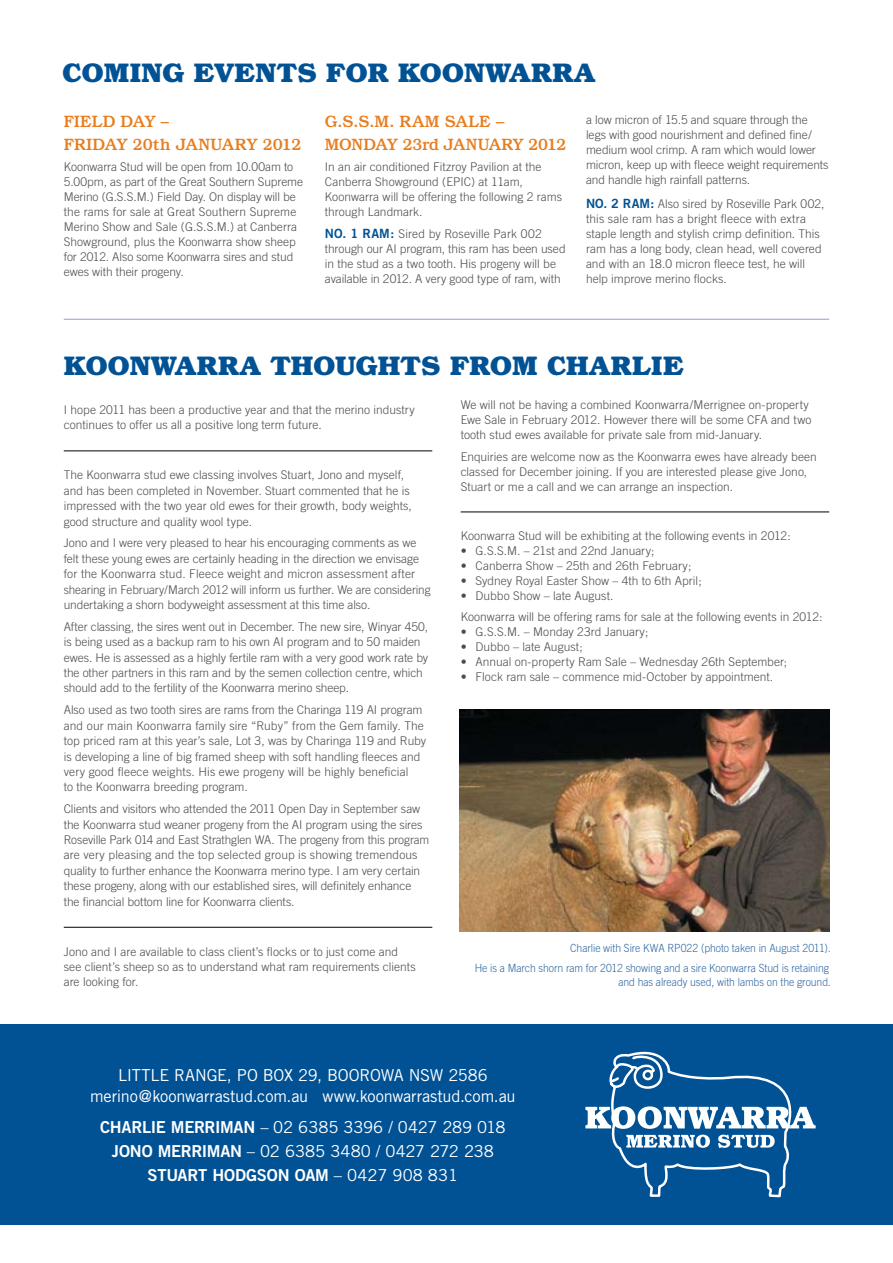
<style>
.page{position:relative;width:893px;height:1263px;background:#fff}
.page>*{position:absolute;margin:0;border:0;box-sizing:border-box;transform-origin:0 0}
.t1{font:700 27px "Bookman";letter-spacing:-.005em;color:#005295}
.t2{font:16.5px/21px "Trade Gothic";letter-spacing:-.01em;color:#fff;text-align:center}
.t3{font:500 16.5px/22.5px "Bookman";letter-spacing:-.01em;color:#e87d1e}
.t4{font:16.5px "Trade Gothic Bold Two";letter-spacing:-.01em;color:#fff}
.t5{font:300 12px/15px "Trade Gothic";color:#4d4d4f}
.t6{font:300 11.25px/20.7px "Trade Gothic";letter-spacing:-.005em;color:#2f68a4;text-align:right;scale:.93 1}
.s1{font-family:"Trade Gothic Bold Two";font-weight:400;font-size:12.75px;color:#005295}
.s2{font-family:"Trade Gothic Bold Two"}
.s3{font-family:"Trade Gothic"}
</style>
<div class="page">
<div style="left:0;top:1024px;width:893px;height:201px;background:#005295"></div>
<svg style="left:585px;top:1052px;width:231px;height:145px"></svg>
<hr style="left:64px;top:319px;width:765px;height:1px;background:#a4b4d6">
<hr style="left:64px;top:451px;width:368px;height:1px;background:#000">
<hr style="left:64px;top:927px;width:368px;height:1px;background:#000">
<hr style="left:461px;top:512px;width:368px;height:1px;background:#000">
<img style="left:459px;top:709px;width:370px;height:223px">
<h1 class="t1" style="left:62px;top:56px;width:534px">COMING EVENTS FOR KOONWARRA</h1>
<h2 class="t3" style="left:64px;top:110px;width:239px">FIELD DAY –<br>FRIDAY 20th JANUARY 2012</h2>
<p class="t5" style="left:64px;top:159px;width:241px">Koonwarra Stud will be open from 10.00am to 5.00pm, as part of the Great Southern Supreme Merino (G.S.S.M.) Field Day. On display will be the rams for sale at Great Southern Supreme Merino Show and Sale (G.S.S.M.) at Canberra Showground, plus the Koonwarra show sheep for 2012. Also some Koonwarra sires and stud ewes with their progeny.</p>
<h2 class="t3" style="left:325px;top:110px;width:243px">G.S.S.M. RAM SALE –<br>MONDAY 23rd JANUARY 2012</h2>
<p class="t5" style="left:325px;top:159px;width:239px">In an air conditioned Fitzroy Pavilion at the Canberra Showground (EPIC) at 11am, Koonwarra will be offering the following 2 rams through Landmark.</p>
<p class="t5" style="left:325px;top:226px;width:242px"><span class="s1">NO. 1 RAM:</span> Sired by Roseville Park 002 through our AI program, this ram has been used in the stud as a two tooth. His progeny will be available in 2012. A very good type of ram, with</p>
<p class="t5" style="left:586px;top:112px;width:244px">a low micron of 15.5 and square through the legs with good nourishment and defined fine/ medium wool crimp. A ram which would lower micron, keep up with fleece weight requirements and handle high rainfall patterns.</p>
<p class="t5" style="left:586px;top:196px;width:240px"><span class="s1">NO. 2 RAM:</span> Also sired by Roseville Park 002, this sale ram has a bright fleece with extra staple length and stylish crimp definition. This ram has a long body, clean head, well covered and with an 18.0 micron fleece test, he will help improve merino flocks.</p>
<h1 class="t1" style="left:64px;top:348px;width:622px">KOONWARRA THOUGHTS FROM CHARLIE</h1>
<p class="t5" style="left:64px;top:402px;width:352px;line-height:15.5px">I hope 2011 has been a productive year and that the merino industry continues to offer us all a positive long term future.</p>
<p class="t5" style="left:64px;top:467px;width:350px;line-height:15.5px">The Koonwarra stud ewe classing involves Stuart, Jono and myself, and has been completed in November. Stuart commented that he is impressed with the two year old ewes for their growth, body weights, good structure and quality wool type.</p>
<p class="t5" style="left:64px;top:535px;width:368px;line-height:15.5px">Jono and I were very pleased to hear his encouraging comments as we felt these young ewes are certainly heading in the direction we envisage for the Koonwarra stud. Fleece weight and micron assessment after shearing in February/March 2012 will inform us further. We are considering undertaking a shorn bodyweight assessment at this time also.</p>
<p class="t5" style="left:64px;top:619px;width:366px;line-height:15.5px">After classing, the sires went out in December. The new sire, Winyar 450, is being used as a backup ram to his own AI program and to 50 maiden ewes. He is assessed as a highly fertile ram with a very good work rate by the other partners in this ram and by the semen collection centre, which should add to the fertility of the Koonwarra merino sheep.</p>
<p class="t5" style="left:64px;top:702px;width:364px;line-height:15.5px">Also used as two tooth sires are rams from the Charinga 119 AI program and our main Koonwarra family sire “Ruby” from the Gem family. The top priced ram at this year’s sale, Lot 3, was by Charinga 119 and Ruby is developing a line of big framed sheep with soft handling fleeces and very good fleece weights. His ewe progeny will be highly beneficial<br>to the Koonwarra breeding program.</p>
<p class="t5" style="left:64px;top:801px;width:367px;line-height:15.5px">Clients and visitors who attended the 2011 Open Day in September saw the Koonwarra stud weaner progeny from the AI program using the sires Roseville Park 014 and East Strathglen WA. The progeny from this program are very pleasing and the top selected group is showing tremendous quality to further enhance the Koonwarra merino type. I am very certain these progeny, along with our established sires, will definitely enhance the financial bottom line for Koonwarra clients.</p>
<p class="t5" style="left:461px;top:397px;width:352px">We will not be having a combined Koonwarra/Merrignee on-property<br>Ewe Sale in February 2012. However there will be some CFA and two tooth stud ewes available for private sale from mid-January.</p>
<p class="t5" style="left:461px;top:449px;width:358px">Enquiries are welcome now as the Koonwarra ewes have already been classed for December joining. If you are interested please give Jono,<br>Stuart or me a call and we can arrange an inspection.</p>
<p class="t5" style="left:461px;top:528px;width:332px">Koonwarra Stud will be exhibiting at the following events in 2012:</p>
<p class="t5" style="left:461px;top:543px;width:195px">• G.S.S.M. – 21st and 22nd January;</p>
<p class="t5" style="left:461px;top:558px;width:232px">• Canberra Show – 25th and 26th February;</p>
<p class="t5" style="left:461px;top:573px;width:243px">• Sydney Royal Easter Show – 4th to 6th April;</p>
<p class="t5" style="left:461px;top:585px;width:363px;line-height:21.3px">• Dubbo Show – late August.<br>Koonwarra will be offering rams for sale at the following events in 2012:</p>
<p class="t5" style="left:461px;top:624px;width:189px">• G.S.S.M. – Monday 23rd January;</p>
<p class="t5" style="left:461px;top:639px;width:124px">• Dubbo – late August;</p>
<p class="t5" style="left:461px;top:654px;width:328px">• Annual on-property Ram Sale – Wednesday 26th September;</p>
<p class="t5" style="left:461px;top:669px;width:314px">• Flock ram sale – commence mid-October by appointment.</p>
<p class="t5" style="left:64px;top:943px;width:353px;line-height:15.5px">Jono and I are available to class client’s flocks or to just come and see client’s sheep so as to understand what ram requirements clients are looking for.</p>
<p class="t6" style="left:475px;top:937px;width:384px">Charlie with Sire KWA RP022 (photo taken in August 2011).<br>He is a March shorn ram for 2012 showing and a sire Koonwarra Stud is retaining</p>
<p class="t6" style="left:618px;top:972px;width:230px">and has already used, with lambs on the ground.</p>
<h2 class="t2" style="left:90px;top:1065px;width:427px">LITTLE RANGE, PO BOX 29, BOOROWA NSW 2586 merino@koonwarrastud.com.au www.koonwarrastud.com.au</h2>
<h2 class="t2" style="left:100px;top:1115px;width:407px;line-height:24px"><span class="s2">CHARLIE MERRIMAN</span> – 02 6385 3396 / 0427 289 018<br><span class="s2">JONO MERRIMAN</span> – 02 6385 3480 / 0427 272 238</h2>
<h2 class="t4" style="left:148px;top:1164px;width:312px">STUART HODGSON OAM <span class="s3">– 0427 908 831</span></h2>
</div>
